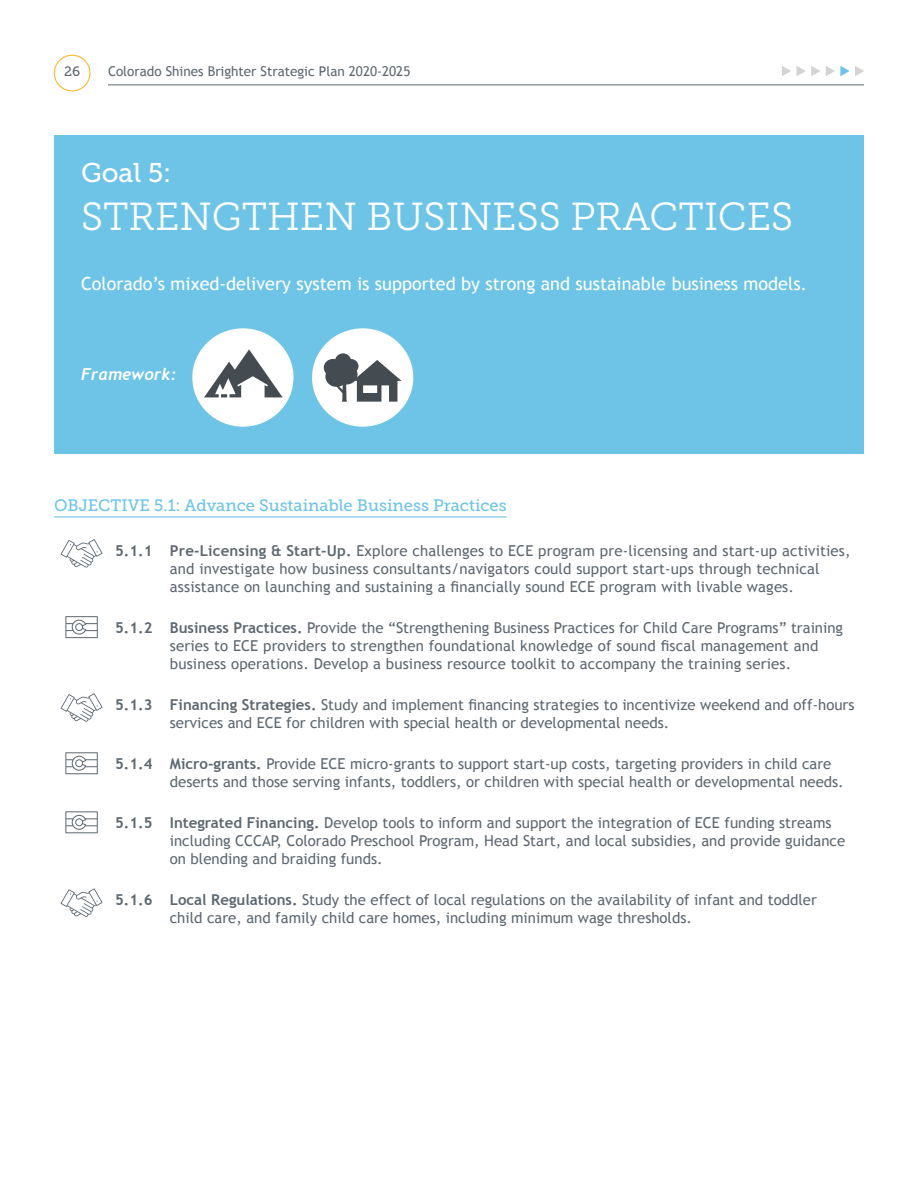
<style>
.page{position:relative;width:918px;height:1188px;background:#fff}
.page>*{position:absolute;margin:0;border:0;box-sizing:border-box;transform-origin:0 0}
.t1{font:39px "Museo Slab 300";color:#fff}
.t2{font:27px "Museo Slab 500";color:#fff}
.t3{font:18px "Trebuchet MS";color:#fff}
.t4{font:16.5px "Museo Slab 500";color:#6ec4e7}
.t5{font:italic 700 16.5px "Trebuchet";letter-spacing:.01em;color:#fff}
.t6{font:15px/18px "Trebuchet MS";color:#5d6770}
.t7{font:700 15px "Trebuchet MS";color:#5d6770}
.t8{font:13.5px "Trebuchet MS";color:#5d6770}
.t9{font:13.5px "Museo Slab 500";color:#5d6770}
.s1{font-weight:700}
</style>
<div class="page">
<div style="left:54px;top:55px;width:37px;height:36px;border:1px solid #fdb72e;border-radius:50%"></div>
<hr style="left:108px;top:85px;width:756px;height:1px;background:#5d6770">
<svg style="left:782px;top:66px;width:9px;height:10px"></svg>
<svg style="left:797px;top:66px;width:23px;height:10px"></svg>
<svg style="left:826px;top:66px;width:23px;height:10px"></svg>
<svg style="left:855px;top:66px;width:9px;height:10px"></svg>
<hr style="left:54px;top:516px;width:453px;height:2px;background:#6ec4e7">
<svg style="left:61px;top:539px;width:42px;height:29px"></svg>
<svg style="left:65px;top:616px;width:33px;height:22px"></svg>
<svg style="left:61px;top:693px;width:42px;height:29px"></svg>
<svg style="left:65px;top:752px;width:33px;height:22px"></svg>
<svg style="left:65px;top:811px;width:33px;height:22px"></svg>
<svg style="left:61px;top:888px;width:42px;height:29px"></svg>
<div style="left:54px;top:135px;width:810px;height:319px;background:#6ec4e7"></div>
<div style="left:192px;top:328px;width:102px;height:99px;background:#fff;border-radius:50%"></div>
<svg style="left:204px;top:349px;width:79px;height:48px"></svg>
<div style="left:312px;top:328px;width:101px;height:99px;background:#fff;border-radius:50%"></div>
<svg style="left:324px;top:353px;width:78px;height:49px"></svg>
<p class="t9" style="left:64px;top:64px;width:17px">26</p>
<p class="t8" style="left:108px;top:63px;width:304px">Colorado Shines Brighter Strategic Plan 2020-2025</p>
<p class="t2" style="left:81px;top:158px;width:92px">Goal 5:</p>
<p class="t1" style="left:81px;top:196px;width:714px">STRENGTHEN BUSINESS PRACTICES</p>
<p class="t3" style="left:81px;top:273px;width:728px">Colorado’s mixed-delivery system is supported by strong and sustainable business models.</p>
<p class="t5" style="left:81px;top:364px;width:97px">Framework:</p>
<p class="t4" style="left:54px;top:496px;width:454px">OBJECTIVE 5.1: Advance Sustainable Business Practices</p>
<p class="t7" style="left:115px;top:541px;width:39px">5.1.1</p>
<p class="t6" style="left:170px;top:542px;width:682px"><span class="s1">Pre-Licensing &amp; Start-Up.</span> Explore challenges to ECE program pre-licensing and start-up activities, and investigate how business consultants/navigators could support start-ups through technical assistance on launching and sustaining a financially sound ECE program with livable wages.</p>
<p class="t7" style="left:115px;top:619px;width:39px">5.1.2</p>
<p class="t6" style="left:170px;top:619px;width:675px"><span class="s1">Business Practices.</span> Provide the “Strengthening Business Practices for Child Care Programs” training series to ECE providers to strengthen foundational knowledge of sound fiscal management and business operations. Develop a business resource toolkit to accompany the training series.</p>
<p class="t7" style="left:115px;top:696px;width:39px">5.1.3</p>
<p class="t6" style="left:170px;top:696px;width:686px"><span class="s1">Financing Strategies.</span> Study and implement financing strategies to incentivize weekend and off-hours services and ECE for children with special health or developmental needs.</p>
<p class="t7" style="left:115px;top:755px;width:39px">5.1.4</p>
<p class="t6" style="left:170px;top:755px;width:675px"><span class="s1">Micro-grants.</span> Provide ECE micro-grants to support start-up costs, targeting providers in child care deserts and those serving infants, toddlers, or children with special health or developmental needs.</p>
<p class="t7" style="left:115px;top:814px;width:39px">5.1.5</p>
<p class="t6" style="left:170px;top:814px;width:677px"><span class="s1">Integrated Financing.</span> Develop tools to inform and support the integration of ECE funding streams including CCCAP, Colorado Preschool Program, Head Start, and local subsidies, and provide guidance on blending and braiding funds.</p>
<p class="t7" style="left:115px;top:891px;width:39px">5.1.6</p>
<p class="t6" style="left:170px;top:891px;width:649px"><span class="s1">Local Regulations.</span> Study the effect of local regulations on the availability of infant and toddler child care, and family child care homes, including minimum wage thresholds.</p>
</div>
